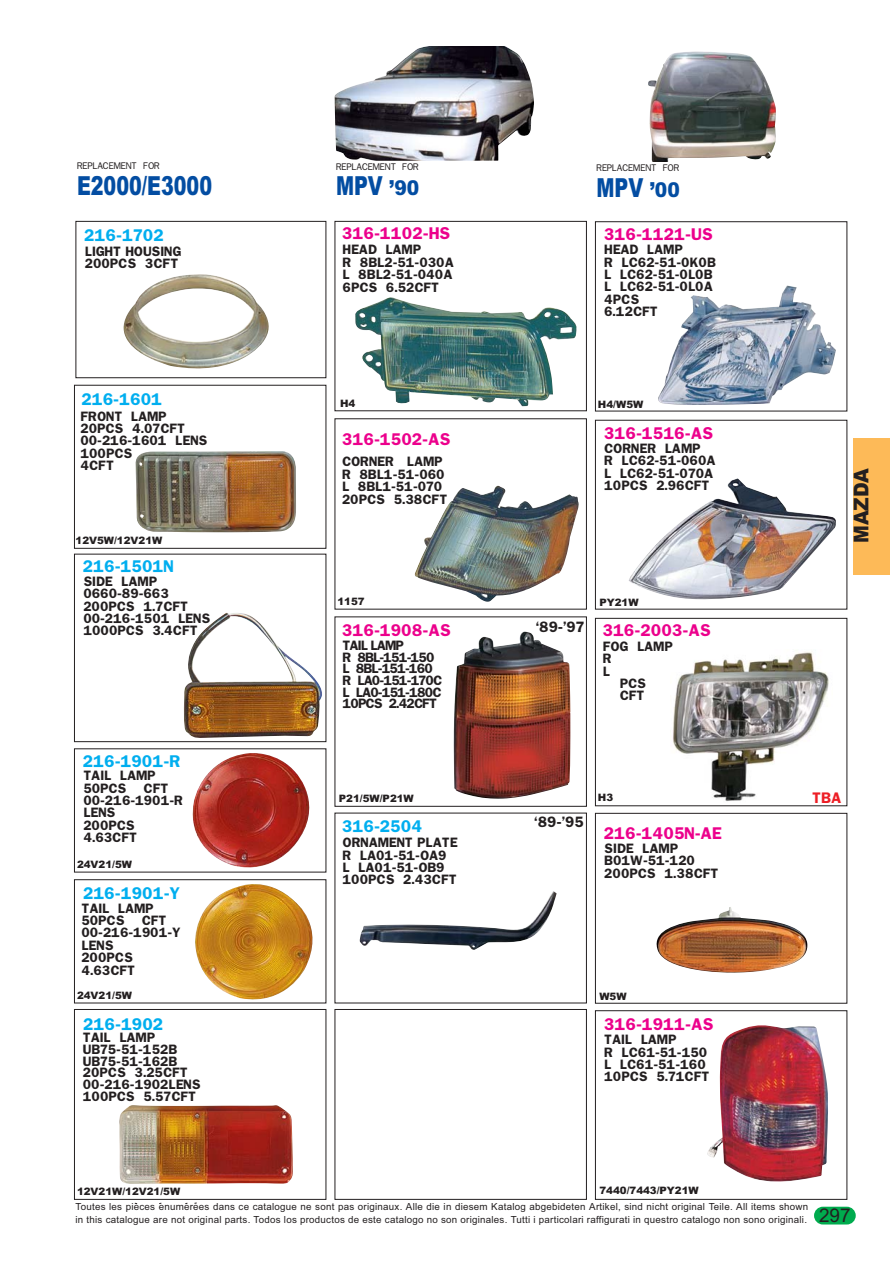
<style>
.page{position:relative;width:893px;height:1263px;background:#fff}
.page>*{position:absolute;margin:0;border:0;box-sizing:border-box;transform-origin:0 0}
.t1{font:900 26.25px "Arial";color:#034da2;scale:.73 1}
.t2{font:900 20.4px "Arial";color:#231f20;scale:.92 1}
.t3{font:18.9px "Arial";color:#231f20}
.t4{font:14.55px "Franklin Demi";color:#ec008c}
.t5{font:14.55px "Franklin Demi";color:#00aeef}
.t6{font:13.2px "Franklin Demi";color:#ed1e25}
.t7{font:12.9px "Franklin Demi";color:#231f20}
.t8{font:11.7px/12.5px "Franklin Demi";color:#231f20}
.t9{font:11.7px/11.7px "Franklin Demi";letter-spacing:-.07em;color:#231f20}
.t10{font:900 10.2px "Arial";color:#231f20}
.t11{font:9.75px/13.2px "Arial";letter-spacing:.025em;color:#231f20}
.t12{font:8.25px "Franklin";color:#231f20}
.s1{font-size:20.4px}
</style>
<div class="page">
<div style="left:814px;top:1207px;width:42px;height:18px;background:#00ab4e;border-radius:9px"></div>
<div style="left:853px;top:438px;width:37px;height:137px;background:#fdba58"></div>
<img style="left:707px;top:1025px;width:121px;height:157px">
<div style="left:595px;top:1010px;width:252px;height:190px;border:1px solid #231f20"></div>
<img style="left:629px;top:478px;width:207px;height:122px">
<div style="left:595px;top:420px;width:252px;height:190px;border:1px solid #231f20"></div>
<img style="left:658px;top:285px;width:178px;height:120px">
<div style="left:595px;top:221px;width:252px;height:190px;border:1px solid #231f20"></div>
<img style="left:656px;top:907px;width:151px;height:66px">
<div style="left:595px;top:813px;width:252px;height:191px;border:1px solid #231f20"></div>
<img style="left:648px;top:51px;width:128px;height:110px">
<img style="left:672px;top:652px;width:157px;height:149px">
<div style="left:595px;top:618px;width:252px;height:188px;border:1px solid #231f20"></div>
<img style="left:359px;top:891px;width:197px;height:59px">
<img style="left:454px;top:632px;width:116px;height:167px">
<div style="left:335px;top:617px;width:252px;height:190px;border:1px solid #231f20"></div>
<img style="left:415px;top:485px;width:164px;height:117px">
<img style="left:355px;top:297px;width:222px;height:109px">
<div style="left:335px;top:221px;width:252px;height:190px;border:1px solid #231f20"></div>
<img style="left:335px;top:46px;width:199px;height:115px">
<div style="left:335px;top:1009px;width:252px;height:191px;border:1px solid #231f20"></div>
<img style="left:119px;top:1105px;width:174px;height:79px">
<div style="left:74px;top:1009px;width:252px;height:191px;border:1px solid #231f20"></div>
<img style="left:123px;top:274px;width:146px;height:95px">
<div style="left:76px;top:221px;width:250px;height:157px;border:1px solid #231f20"></div>
<img style="left:184px;top:613px;width:138px;height:125px">
<div style="left:74px;top:554px;width:252px;height:188px;border:1px solid #231f20"></div>
<img style="left:136px;top:451px;width:160px;height:81px">
<div style="left:74px;top:385px;width:252px;height:164px;border:1px solid #231f20"></div>
<img style="left:195px;top:884px;width:118px;height:116px">
<div style="left:74px;top:879px;width:252px;height:124px;border:1px solid #231f20"></div>
<img style="left:192px;top:753px;width:118px;height:115px">
<p class="t12" style="left:77px;top:162px;width:84px">REPLACEMENT FOR</p>
<h1 class="t1" style="left:77px;top:171px;width:187px">E2000/E3000</h1>
<p class="t5" style="left:84px;top:229px;width:81px">216-1702</p>
<p class="t8" style="left:85px;top:247px;width:98px">LIGHT HOUSING<br>200PCS 3CFT</p>
<p class="t5" style="left:81px;top:394px;width:82px">216-1601</p>
<p class="t8" style="left:80px;top:411px;width:129px">FRONT LAMP<br>20PCS 4.07CFT<br>00-216-1601 LENS<br>100PCS<br>4CFT</p>
<p class="t10" style="left:76px;top:534px;width:88px">12V5W/12V21W</p>
<p class="t5" style="left:83px;top:560px;width:92px">216-1501N</p>
<p class="t8" style="left:83px;top:576px;width:129px">SIDE LAMP<br>0660-89-663<br>200PCS 1.7CFT<br>00-216-1501 LENS<br>1000PCS 3.4CFT</p>
<p class="t5" style="left:83px;top:755px;width:99px">216-1901-R</p>
<p class="t8" style="left:83px;top:771px;width:74px">TAIL LAMP<br>50PCS</p>
<p class="t8" style="left:83px;top:783px;width:101px;text-indent:60px">CFT<br>00-216-1901-R<br>LENS<br>200PCS<br>4.63CFT</p>
<p class="t10" style="left:77px;top:859px;width:57px">24V21/5W</p>
<p class="t5" style="left:83px;top:887px;width:99px">216-1901-Y</p>
<p class="t8" style="left:81px;top:903px;width:74px">TAIL LAMP<br>50PCS</p>
<p class="t8" style="left:81px;top:916px;width:101px;text-indent:60px">CFT<br>00-216-1901-Y<br>LENS<br>200PCS<br>4.63CFT</p>
<p class="t10" style="left:77px;top:989px;width:57px">24V21/5W</p>
<p class="t5" style="left:83px;top:1018px;width:82px">216-1902</p>
<p class="t8" style="left:83px;top:1033px;width:119px;line-height:11.7px">TAIL LAMP<br>UB75-51-152B<br>UB75-51-162B<br>20PCS 3.25CFT<br>00-216-1902LENS<br>100PCS 5.57CFT</p>
<p class="t10" style="left:77px;top:1185px;width:105px">12V21W/12V21/5W</p>
<p class="t12" style="left:336px;top:163px;width:84px">REPLACEMENT FOR</p>
<h1 class="t1" style="left:336px;top:171px;width:116px">MPV <span class="s1">’90</span></h1>
<p class="t4" style="left:342px;top:227px;width:110px">316-1102-HS</p>
<p class="t8" style="left:342px;top:245px;width:113px">HEAD LAMP<br>R 8BL2-51-030A<br>L 8BL2-51-040A<br>6PCS 6.52CFT</p>
<p class="t10" style="left:340px;top:397px;width:17px">H4</p>
<p class="t4" style="left:342px;top:433px;width:110px">316-1502-AS</p>
<p class="t8" style="left:342px;top:457px;width:107px">CORNER LAMP<br>R 8BL1-51-060<br>L 8BL1-51-070<br>20PCS 5.38CFT</p>
<p class="t10" style="left:337px;top:595px;width:29px">1157</p>
<p class="t4" style="left:342px;top:624px;width:111px">316-1908-AS</p>
<p class="t9" style="left:342px;top:641px;width:101px">TAIL LAMP<br>R 8BL-151-150<br>L 8BL-151-160<br>R LA0-151-170C<br>L LA0-151-180C<br>10PCS 2.42CFT</p>
<p class="t10" style="left:339px;top:792px;width:76px">P21/5W/P21W</p>
<p class="t5" style="left:342px;top:820px;width:82px">316-2504</p>
<p class="t8" style="left:342px;top:838px;width:117px">ORNAMENT PLATE<br>R LA01-51-OA9<br>L LA01-51-OB9<br>100PCS 2.43CFT</p>
<p class="t12" style="left:596px;top:164px;width:84px">REPLACEMENT FOR</p>
<h1 class="t1" style="left:596px;top:172px;width:116px">MPV <span class="s1">’00</span></h1>
<p class="t4" style="left:604px;top:228px;width:111px">316-1121-US</p>
<p class="t8" style="left:604px;top:245px;width:113px">HEAD LAMP<br>R LC62-51-0K0B<br>L LC62-51-0L0B<br>L LC62-51-0L0A<br>4PCS<br>6.12CFT</p>
<p class="t10" style="left:598px;top:399px;width:47px">H4/W5W</p>
<p class="t4" style="left:604px;top:427px;width:111px">316-1516-AS</p>
<p class="t8" style="left:604px;top:444px;width:113px">CORNER LAMP<br>R LC62-51-060A<br>L LC62-51-070A<br>10PCS 2.96CFT</p>
<p class="t7" style="left:536px;top:622px;width:50px">‘89-’97</p>
<p class="t10" style="left:599px;top:597px;width:41px">PY21W</p>
<p class="t4" style="left:602px;top:624px;width:110px">316-2003-AS</p>
<p class="t8" style="left:603px;top:641px;width:72px">FOG LAMP</p>
<p class="t8" style="left:603px;top:654px;width:10px">R</p>
<p class="t8" style="left:603px;top:666px;width:9px">L</p>
<p class="t8" style="left:620px;top:678px;width:28px">PCS</p>
<p class="t8" style="left:620px;top:691px;width:26px">CFT</p>
<p class="t7" style="left:534px;top:817px;width:51px">‘89-’95</p>
<p class="t10" style="left:598px;top:792px;width:17px">H3</p>
<p class="t4" style="left:604px;top:828px;width:119px">216-1405N-AE</p>
<p class="t8" style="left:604px;top:843px;width:116px">SIDE LAMP<br>B01W-51-120<br>200PCS 1.38CFT</p>
<p class="t10" style="left:599px;top:990px;width:29px">W5W</p>
<p class="t4" style="left:604px;top:1018px;width:111px">316-1911-AS</p>
<p class="t8" style="left:604px;top:1035px;width:107px">TAIL LAMP<br>R LC61-51-150<br>L LC61-51-160<br>10PCS 5.71CFT</p>
<p class="t10" style="left:599px;top:1185px;width:101px">7440/7443/PY21W</p>
<h2 class="t2" style="left:850px;top:543px;width:82px;rotate:-90deg">MAZDA</h2>
<p class="t6" style="left:812px;top:793px;width:31px">TBA</p>
<p class="t11" style="left:76px;top:1201px;width:734px">Toutes les pieces enumerees dans ce catalogue ne sont pas originaux. Alle die in diesem Katalog abgebideten Artikel, sind nicht original Teile. All items shown in this catalogue are not original parts. Todos los productos de este catalogo no son originales. Tutti i particolari raffigurati in questro catalogo non sono originali.</p>
<h3 class="t3" style="left:819px;top:1209px;width:33px">297</h3>
</div>
